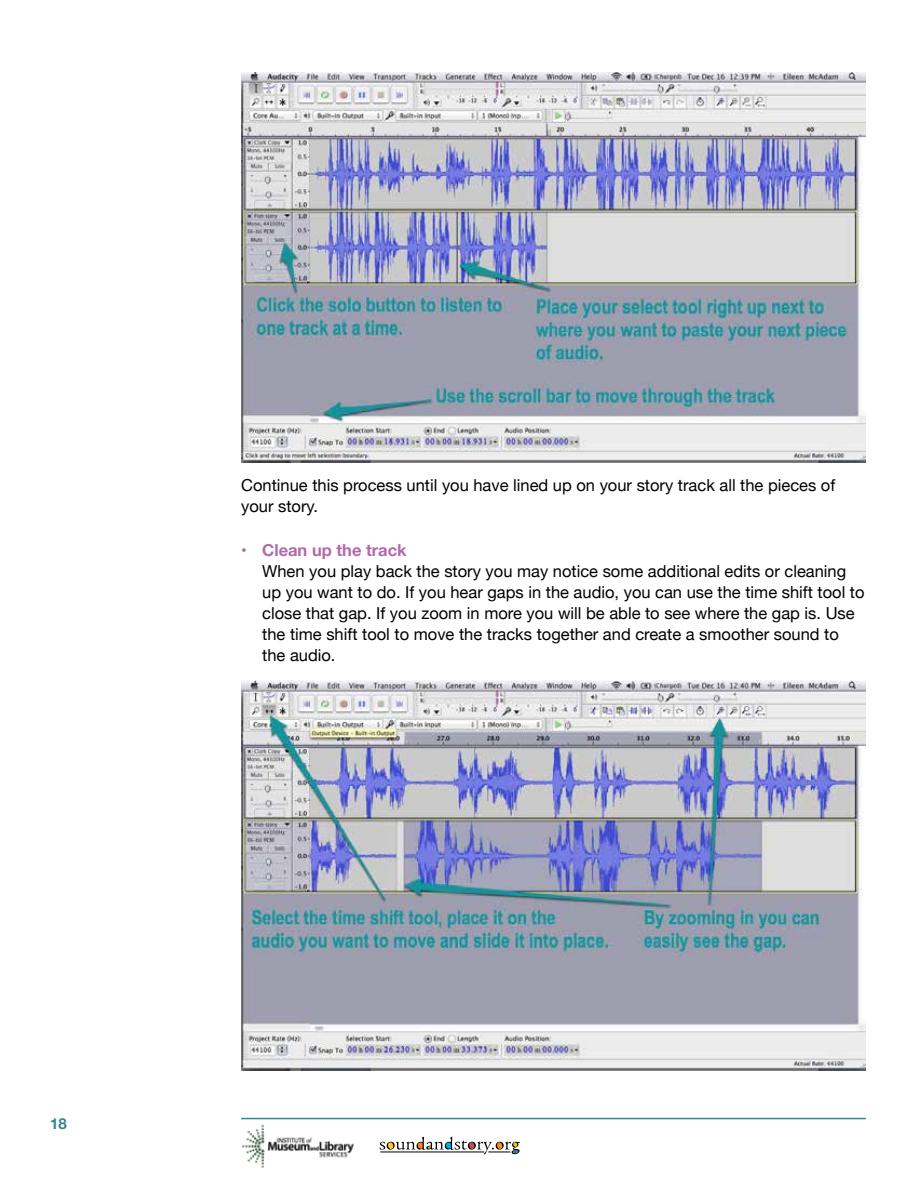
<style>
.page{position:relative;width:918px;height:1188px;background:#fff}
.page>*{position:absolute;margin:0;border:0;box-sizing:border-box;transform-origin:0 0}
.t1{font:16.5px/21px "Helvetica Neue";color:#000}
.t2{font:700 16.5px "Helvetica Neue";color:#b26aa9}
.t3{font:700 15px "Helvetica Neue";color:#2e878f}
</style>
<div class="page">
<svg style="left:380px;top:1137px;width:140px;height:17px"></svg>
<img style="left:242px;top:1124px;width:112px;height:44px">
<hr style="left:241px;top:1118px;width:625px;height:1px;background:#2e878f">
<img style="left:241px;top:72px;width:625px;height:390px">
<img style="left:241px;top:680px;width:625px;height:391px">
<p class="t1" style="left:241px;top:475px;width:596px">Continue this process until you have lined up on your story track all the pieces of your story.</p>
<p class="t2" style="left:241px;top:537px;width:167px">• Clean up the track</p>
<p class="t1" style="left:262px;top:562px;width:604px">When you play back the story you may notice some additional edits or cleaning up you want to do. If you hear gaps in the audio, you can use the time shift tool to close that gap. If you zoom in more you will be able to see where the gap is. Use the time shift tool to move the tracks together and create a smoother sound to the audio.</p>
<p class="t3" style="left:50px;top:1112px;width:18px">18</p>
</div>
